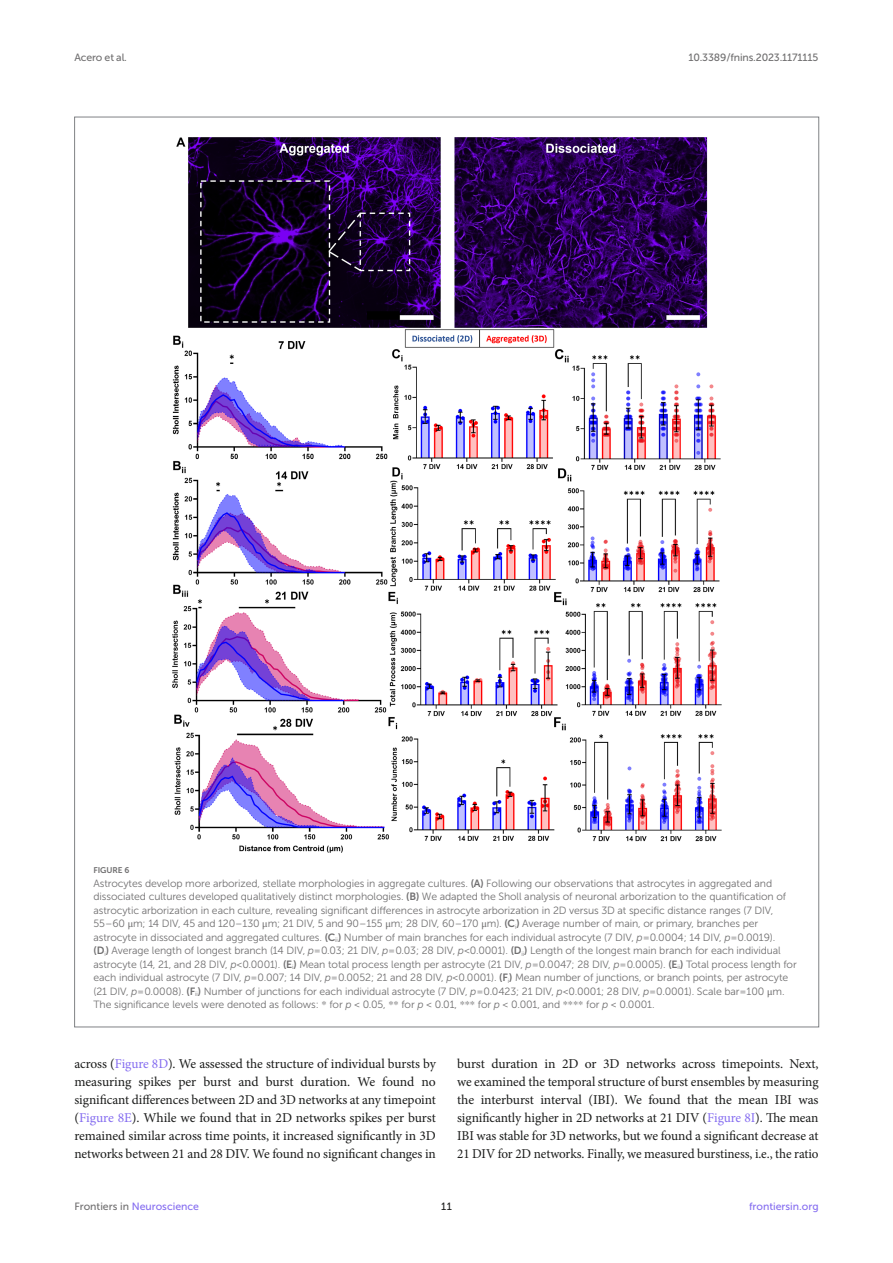
<style>
.page{position:relative;width:893px;height:1263px;background:#fff}
.page>*{position:absolute;margin:0;border:0;box-sizing:border-box;transform-origin:0 0}
.TEXT{font:13.5px/18px "Minion Pro";letter-spacing:-.005em;color:#1b1c1b;text-align:justify}
.FIG_LEG{font:10.5px/13.5px "Museo Sans 300";letter-spacing:-.01em;color:#706f70}
.t1{font:10.5px "Museo Sans 500";color:#856df0}
.t2{font:10.5px "Museo Sans 500";letter-spacing:-.015em;color:#706f70}
.t3{font:10.5px "Museo Sans 500";color:#1b1c1b}
.FIG_HD{font:8.25px "Museo Sans 700";letter-spacing:-.01em;color:#706f70}
.s1{font-family:"Museo Sans 700"}
.s2{font-family:"STIX General"}
.s3{font-style:italic}
.s4{font-family:"STIX"}
.s5{color:#856df0}
.s6{color:#706f70}
</style>
<div class="page">
<img style="left:172px;top:137px;width:550px;height:716px">
<p class="t2" style="left:74px;top:51px;width:54px">Acero et al.</p>
<p class="t2" style="left:688px;top:51px;width:132px">10.3389/fnins.2023.1171115</p>
<p class="FIG_HD" style="left:94px;top:865px;width:37px">FIGURE 6</p>
<p class="FIG_LEG" style="left:94px;top:876px;width:705px">Astrocytes develop more arborized, stellate morphologies in aggregate cultures. <span class="s1">(A)</span> Following our observations that astrocytes in aggregated and dissociated cultures developed qualitatively distinct morphologies. <span class="s1">(B)</span> We adapted the Sholl analysis of neuronal arborization to the quantification of astrocytic arborization in each culture, revealing significant differences in astrocyte arborization in 2D versus 3D at specific distance ranges (7 DIV, 55–60 <span class="s2">μ</span>m; 14 DIV, 45 and 120–130 <span class="s2">μ</span>m; 21 DIV, 5 and 90–155 <span class="s2">μ</span>m; 28 DIV, 60–170 <span class="s2">μ</span>m). <span class="s1">(C</span><sub>i</sub><span class="s1">)</span> Average number of main, or primary, branches per astrocyte in dissociated and aggregated cultures. <span class="s1">(C</span><sub>ii</sub><span class="s1">)</span> Number of main branches for each individual astrocyte (7 DIV, <span class="s3">p</span> = 0.0004; 14 DIV, <span class="s3">p</span> = 0.0019).<br><span class="s1">(D</span><sub>i</sub><span class="s1">)</span> Average length of longest branch (14 DIV, <span class="s3">p</span> = 0.03; 21 DIV, <span class="s3">p</span> = 0.03; 28 DIV, <span class="s3">p</span> &lt; 0.0001). <span class="s1">(D</span><sub>ii</sub><span class="s1">)</span> Length of the longest main branch for each individual astrocyte (14, 21, and 28 DIV, <span class="s3">p</span> &lt; 0.0001). <span class="s1">(E</span><sub>i</sub><span class="s1">)</span> Mean total process length per astrocyte (21 DIV, <span class="s3">p</span> = 0.0047; 28 DIV, <span class="s3">p</span> = 0.0005). <span class="s1">(E</span><sub>ii</sub><span class="s1">)</span> Total process length for each individual astrocyte (7 DIV, <span class="s3">p</span> = 0.007; 14 DIV, <span class="s3">p</span> = 0.0052; 21 and 28 DIV, <span class="s3">p</span> &lt; 0.0001). <span class="s1">(F</span><sub>i</sub><span class="s1">)</span> Mean number of junctions, or branch points, per astrocyte (21 DIV, <span class="s3">p</span> = 0.0008). <span class="s1">(F</span><sub>ii</sub><span class="s1">)</span> Number of junctions for each individual astrocyte (7 DIV, <span class="s3">p</span> = 0.0423; 21 DIV, <span class="s3">p</span> &lt; 0.0001; 28 DIV, <span class="s3">p</span> = 0.0001). Scale bar = 100 <span class="s2">μ</span>m.<br>The significance levels were denoted as follows: <span class="s4">*</span> for <span class="s3">p</span> &lt; 0.05, <span class="s4">**</span> for <span class="s3">p</span> &lt; 0.01, <span class="s4">***</span> for <span class="s3">p</span> &lt; 0.001, and <span class="s4">****</span> for <span class="s3">p</span> &lt; 0.0001.</p>
<p class="TEXT" style="left:74px;top:1055px;width:363px">across (<span class="s5">Figure 8D</span>). We assessed the structure of individual bursts by measuring spikes per burst and burst duration. We found no significant differences between 2D and 3D networks at any timepoint (<span class="s5">Figure 8E</span>). While we found that in 2D networks spikes per burst remained similar across time points, it increased significantly in 3D networks between 21 and 28 DIV. We found no significant changes in</p>
<p class="TEXT" style="left:457px;top:1055px;width:363px">burst duration in 2D or 3D networks across timepoints. Next, we examined the temporal structure of burst ensembles by measuring the interburst interval (IBI). We found that the mean IBI was significantly higher in 2D networks at 21 DIV (<span class="s5">Figure 8I</span>). The mean IBI was stable for 3D networks, but we found a significant decrease at 21 DIV for 2D networks. Finally, we measured burstiness, i.e., the ratio</p>
<p class="t1" style="left:74px;top:1200px;width:126px"><span class="s6">Frontiers in</span> Neuroscience</p>
<p class="t3" style="left:441px;top:1200px;width:12px">11</p>
<p class="t1" style="left:749px;top:1200px;width:71px">frontiersin.org</p>
</div>
